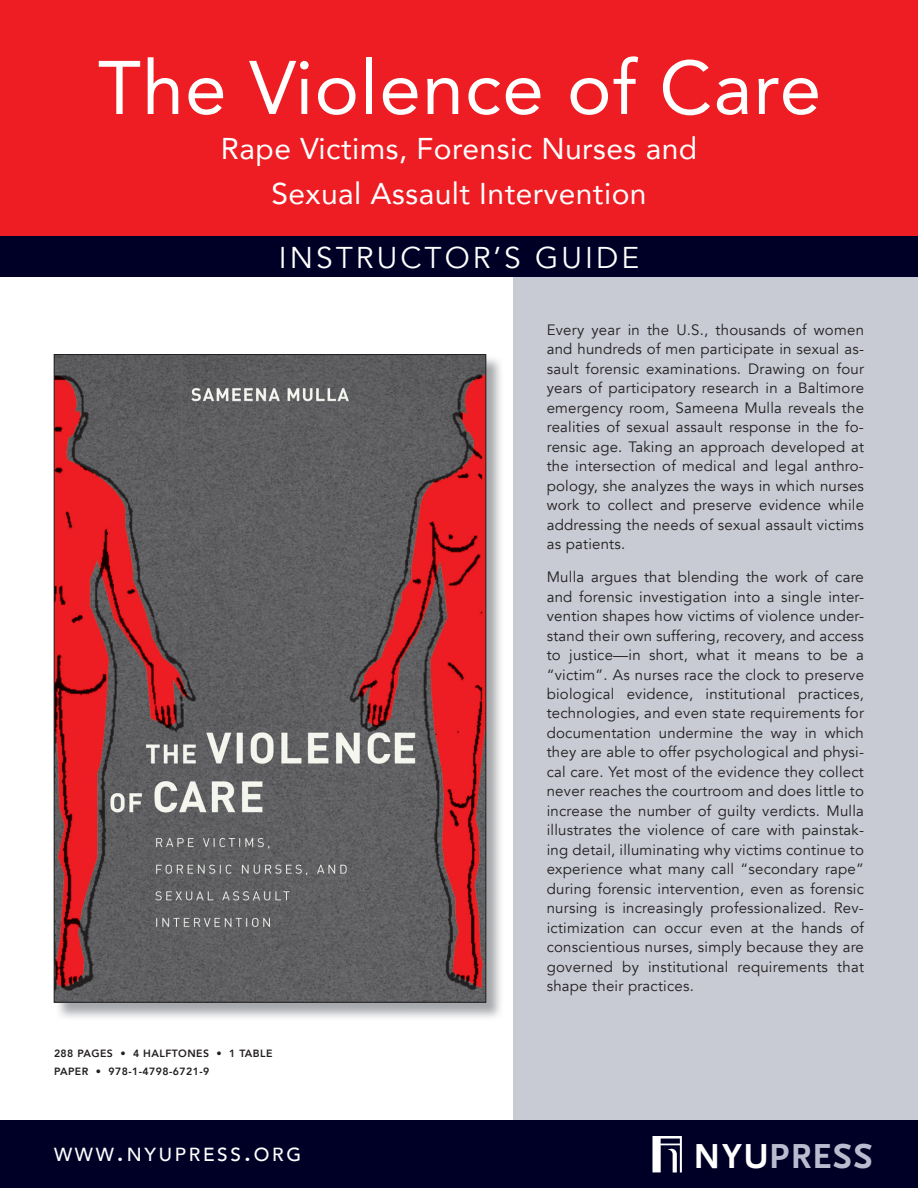
<style>
.page{position:relative;width:918px;height:1188px;background:#fff}
.page>*{position:absolute;margin:0;border:0;box-sizing:border-box;transform-origin:0 0}
.t1{font:75px "Avenir";letter-spacing:.015em;color:#fff}
.t2{font:700 36.3px "Scala Sans";letter-spacing:.035em;color:#bbbbd0}
.t3{font:30px/45px "Avenir";letter-spacing:.015em;color:#fff;text-align:center}
.t4{font:30px "Avenir";letter-spacing:.1em;color:#fff}
.t5{font:500 18.9px "Avenir";letter-spacing:.145em;color:#fff}
.t6{font:15px/19.5px "Avenir";letter-spacing:.015em;color:#231f20;text-align:justify}
.t7{font:800 10.5px/18px "Avenir";letter-spacing:.04em;color:#231f20}
.s1{font-size:27px}
.s2{color:#fff}
</style>
<div class="page">
<div style="left:0;top:0;width:918px;height:256px;background:#ee1d23"></div>
<img style="left:55px;top:355px;width:446px;height:663px">
<img style="left:56px;top:356px;width:428px;height:644px">
<div style="left:513px;top:256px;width:405px;height:864px;background:#c8cbd4"></div>
<div style="left:0;top:236px;width:918px;height:41px;background:#000027"></div>
<div style="left:0;top:1120px;width:918px;height:68px;background:#000027"></div>
<svg style="left:652px;top:1136px;width:30px;height:36px"></svg>
<h1 class="t1" style="left:98px;top:28px;width:725px">The Violence of Care</h1>
<h3 class="t3" style="left:221px;top:125px;width:478px">Rape Victims, Forensic Nurses and<br>Sexual Assault Intervention</h3>
<h3 class="t4" style="left:279px;top:240px;width:362px">INSTRUCTOR’S GUIDE</h3>
<p class="t7" style="left:54px;top:1044px;width:220px">288 PAGES • 4 HALFTONES • 1 TABLE<br>PAPER • 978-1-4798-6721-9</p>
<p class="t6" style="left:547px;top:320px;width:319px">Every year in the U.S., thousands of women and hundreds of men participate in sexual as&shy;sault forensic examinations. Drawing on four years of participatory research in a Baltimore emergency room, Sameena Mulla reveals the realities of sexual assault response in the fo&shy;rensic age. Taking an approach developed at the intersection of medical and legal anthro&shy;pology, she analyzes the ways in which nurses work to collect and preserve evidence while addressing the needs of sexual assault victims as patients.</p>
<p class="t6" style="left:547px;top:567px;width:319px">Mulla argues that blending the work of care and forensic investigation into a single inter&shy;vention shapes how victims of violence under&shy;stand their own suffering, recovery, and access to justice—in short, what it means to be a “victim”. As nurses race the clock to preserve biological evidence, institutional practices, technologies, and even state requirements for documentation undermine the way in which they are able to offer psychological and physi&shy;cal care. Yet most of the evidence they collect never reaches the courtroom and does little to increase the number of guilty verdicts. Mulla illustrates the violence of care with painstak&shy;ing detail, illuminating why victims continue to experience what many call “secondary rape” during forensic intervention, even as forensic nursing is increasingly professionalized. Rev&shy;ictimization can occur even at the hands of conscientious nurses, simply because they are governed by institutional requirements that shape their practices.</p>
<p class="t5" style="left:54px;top:1138px;width:249px">WWW<span class="s1">.</span>NYUPRESS<span class="s1">.</span>ORG</p>
<h2 class="t2" style="left:693px;top:1136px;width:181px"><span class="s2">NYU</span> PRESS</h2>
</div>
